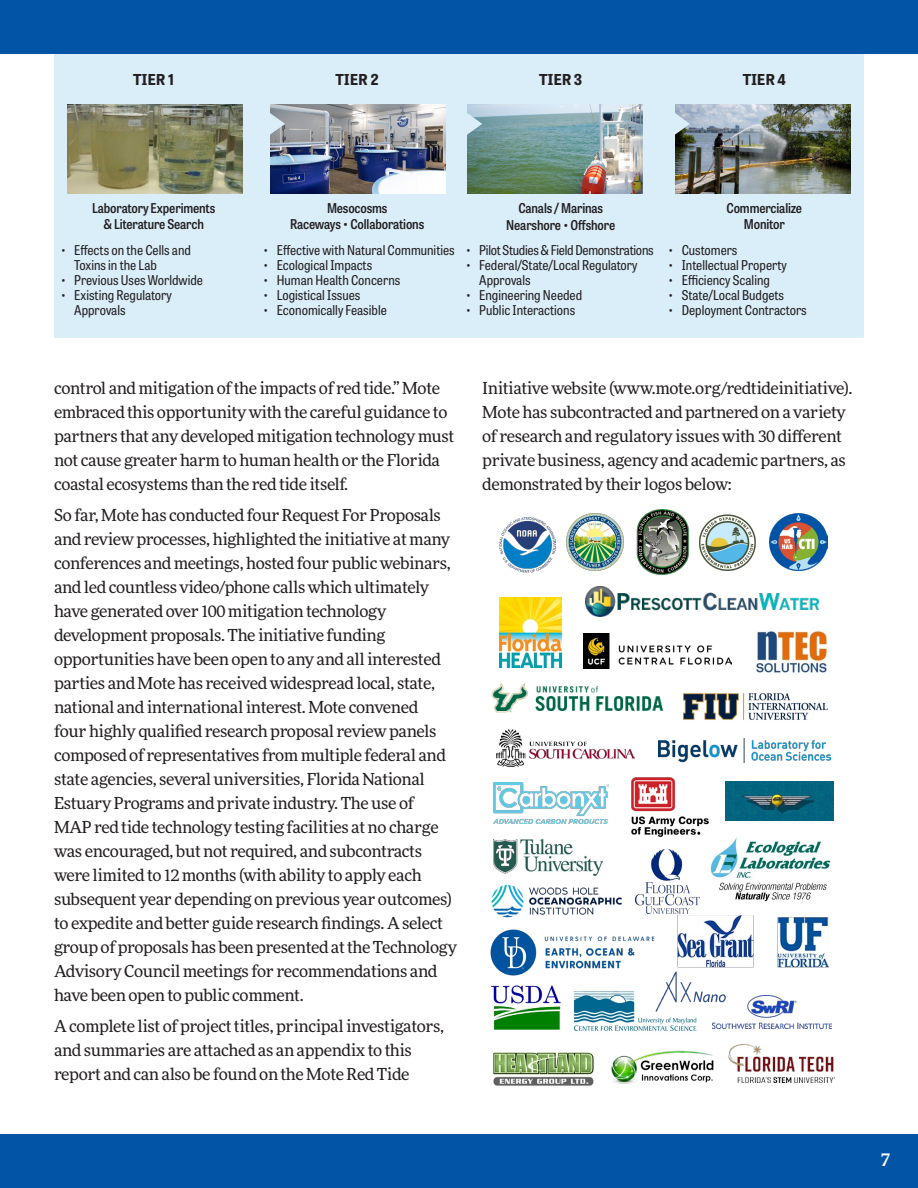
<style>
.page{position:relative;width:918px;height:1188px;background:#fff}
.page>*{position:absolute;margin:0;border:0;box-sizing:border-box;transform-origin:0 0}
.t1{font:500 18px "More Pro";color:#fff}
.t2{font:16.5px/24px "More Pro";letter-spacing:-.02em;color:#231f20}
.t3{font:700 15px "Tablet Gothic";letter-spacing:-.01em;color:#231f20}
.t4{font:semi-condensed 13.5px/15px "Tablet Gothic";color:#231f20}
.t5{font:600 semi-condensed 13.5px/16.5px "Tablet Gothic";letter-spacing:-.01em;color:#231f20;text-align:center}
.t6{font:semi-condensed 13.5px "Tablet Gothic";letter-spacing:-.02em;color:#231f20}
</style>
<div class="page">
<div style="left:54px;top:54px;width:810px;height:284px;background:#daeefa"></div>
<img style="left:68px;top:105px;width:175px;height:88px">
<img style="left:270px;top:105px;width:175px;height:88px">
<img style="left:468px;top:105px;width:175px;height:88px">
<img style="left:675px;top:105px;width:175px;height:88px">
<svg style="left:270px;top:112px;width:15px;height:24px"></svg>
<svg style="left:467px;top:112px;width:15px;height:24px"></svg>
<svg style="left:675px;top:112px;width:15px;height:24px"></svg>
<img style="left:492px;top:683px;width:172px;height:30px">
<img style="left:491px;top:884px;width:131px;height:34px">
<img style="left:494px;top:782px;width:115px;height:41px">
<img style="left:710px;top:838px;width:121px;height:64px">
<img style="left:725px;top:782px;width:108px;height:38px">
<img style="left:494px;top:839px;width:108px;height:38px">
<img style="left:490px;top:929px;width:165px;height:47px">
<img style="left:573px;top:991px;width:124px;height:41px">
<img style="left:756px;top:630px;width:72px;height:43px">
<img style="left:496px;top:729px;width:139px;height:38px">
<img style="left:683px;top:693px;width:145px;height:27px">
<img style="left:658px;top:739px;width:172px;height:24px">
<img style="left:499px;top:517px;width:56px;height:56px">
<img style="left:700px;top:514px;width:56px;height:57px">
<img style="left:671px;top:913px;width:158px;height:55px">
<img style="left:490px;top:985px;width:71px;height:45px">
<img style="left:635px;top:849px;width:64px;height:64px">
<img style="left:586px;top:586px;width:233px;height:31px">
<img style="left:566px;top:513px;width:58px;height:58px">
<img style="left:611px;top:1050px;width:103px;height:34px">
<img style="left:713px;top:996px;width:119px;height:32px">
<img style="left:728px;top:1044px;width:106px;height:39px">
<img style="left:492px;top:1052px;width:102px;height:34px">
<img style="left:499px;top:598px;width:62px;height:70px">
<img style="left:636px;top:510px;width:53px;height:65px">
<img style="left:650px;top:969px;width:83px;height:45px">
<img style="left:583px;top:633px;width:148px;height:35px">
<img style="left:631px;top:777px;width:78px;height:60px">
<img style="left:770px;top:513px;width:57px;height:58px">
<div style="left:0;top:0;width:918px;height:54px;background:#0154a6"></div>
<div style="left:0;top:1134px;width:918px;height:54px;background:#0154a6"></div>
<p class="t3" style="left:133px;top:68px;width:42px">TIER 1</p>
<p class="t3" style="left:336px;top:68px;width:45px">TIER 2</p>
<p class="t3" style="left:539px;top:68px;width:45px">TIER 3</p>
<p class="t3" style="left:743px;top:68px;width:45px">TIER 4</p>
<p class="t5" style="left:92px;top:199px;width:125px">Laboratory Experiments &amp; Literature Search</p>
<p class="t5" style="left:290px;top:199px;width:136px">Mesocosms<br>Raceways • Collaborations</p>
<p class="t5" style="left:518px;top:199px;width:86px">Canals / Marinas</p>
<p class="t5" style="left:506px;top:216px;width:110px">Nearshore • Offshore</p>
<p class="t4" style="left:74px;top:242px;width:118px;text-indent:-14px">• Effects on the Cells and<br>Toxins in the Lab</p>
<p class="t4" style="left:61px;top:272px;width:144px">• Previous Uses Worldwide</p>
<p class="t4" style="left:74px;top:287px;width:99px;text-indent:-14px">• Existing Regulatory<br>Approvals</p>
<p class="t4" style="left:263px;top:242px;width:193px">• Effective with Natural Communities</p>
<p class="t4" style="left:263px;top:257px;width:110px">• Ecological Impacts</p>
<p class="t4" style="left:263px;top:272px;width:139px">• Human Health Concerns</p>
<p class="t4" style="left:263px;top:287px;width:99px">• Logistical Issues</p>
<p class="t4" style="left:263px;top:302px;width:125px">• Economically Feasible</p>
<p class="t6" style="left:466px;top:240px;width:189px">• Pilot Studies &amp; Field Demonstrations</p>
<p class="t4" style="left:479px;top:257px;width:160px;text-indent:-14px">• Federal/State/Local Regulatory<br>Approvals</p>
<p class="t4" style="left:466px;top:287px;width:118px">• Engineering Needed</p>
<p class="t4" style="left:466px;top:302px;width:111px">• Public Interactions</p>
<p class="t5" style="left:727px;top:199px;width:77px">Commercialize<br>Monitor</p>
<p class="t4" style="left:668px;top:242px;width:71px">• Customers</p>
<p class="t4" style="left:668px;top:257px;width:120px">• Intellectual Property</p>
<p class="t4" style="left:668px;top:272px;width:103px">• Efficiency Scaling</p>
<p class="t4" style="left:668px;top:287px;width:117px">• State/Local Budgets</p>
<p class="t4" style="left:668px;top:302px;width:140px">• Deployment Contractors</p>
<p class="t2" style="left:54px;top:376px;width:402px">control and mitigation of the impacts of red tide.” Mote embraced this opportunity with the careful guidance to partners that any developed mitigation technology must not cause greater harm to human health or the Florida coastal ecosystems than the red tide itself.</p>
<p class="t2" style="left:54px;top:502px;width:404px">So far, Mote has conducted four Request For Proposals and review processes, highlighted the initiative at many conferences and meetings, hosted four public webinars, and led countless video/phone calls which ultimately have generated over 100 mitigation technology development proposals. The initiative funding opportunities have been open to any and all interested parties and Mote has received widespread local, state, national and international interest. Mote convened<br>four highly qualified research proposal review panels composed of representatives from multiple federal and state agencies, several universities, Florida National Estuary Programs and private industry. The use of<br>MAP red tide technology testing facilities at no charge was encouraged, but not required, and subcontracts were limited to 12 months (with ability to apply each subsequent year depending on previous year outcomes) to expedite and better guide research findings. A select group of proposals has been presented at the Technology Advisory Council meetings for recommendations and have been open to public comment.</p>
<p class="t2" style="left:54px;top:1013px;width:392px">A complete list of project titles, principal investigators, and summaries are attached as an appendix to this report and can also be found on the Mote Red Tide</p>
<p class="t2" style="left:482px;top:376px;width:372px">Initiative website (www.mote.org/redtideinitiative).<br>Mote has subcontracted and partnered on a variety of research and regulatory issues with 30 different private business, agency and academic partners, as demonstrated by their logos below:</p>
<p class="t1" style="left:881px;top:1147px;width:10px">7</p>
</div>
